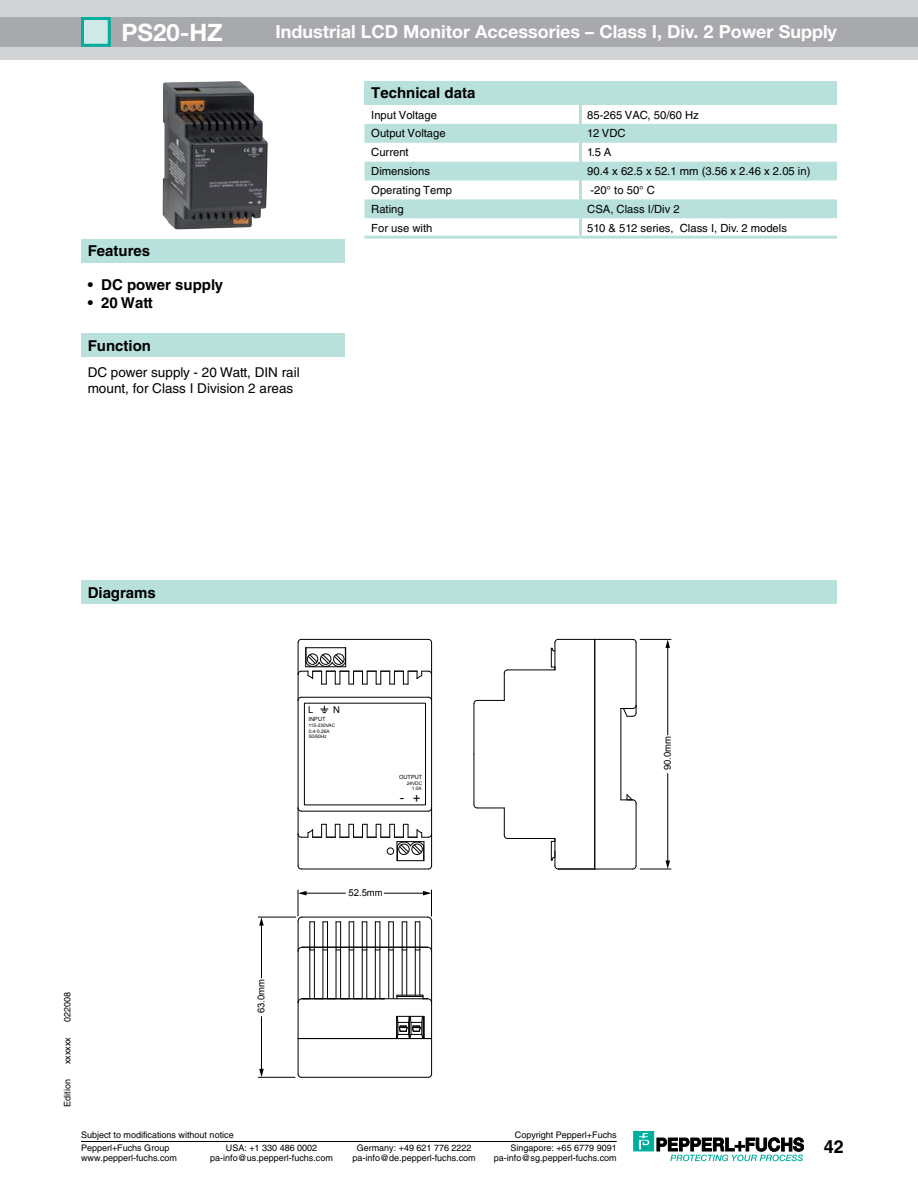
<style>
.page{position:relative;width:918px;height:1188px;background:#fff}
.page>*{position:absolute;margin:0;border:0;box-sizing:border-box;transform-origin:0 0}
.t1{font:700 24px "Helvetica Neue";color:#fff}
.t2{font:700 18px "Helvetica Neue";color:#fff}
.t3{font:700 18px "puf";color:#000}
.t4{font:700 15px "puf";color:#000}
.t5{font:13.5px/16.2px "puf";color:#000}
.t6{font:13.35px "Arial";color:#000}
.t7{font:11.25px "puf";color:#000}
.t8{font:9.45px "Arial";color:#000}
.t9{font:9px/9.9px "puf";color:#000}
.t10{font:5.7px "Arial";color:#000}
.t11{font:4.8px/5.7px "Arial";color:#000;text-align:right}
</style>
<div class="page">
<hr style="left:81px;top:1141px;width:536px;height:1px;background:#000">
<div style="left:633px;top:1131px;width:21px;height:20px;background:#00ae9d;border:1px solid #00ae9d"></div>
<svg style="left:638px;top:1132px;width:12px;height:18px"></svg>
<svg style="left:657px;top:1137px;width:147px;height:24px"></svg>
<div style="left:0;top:0;width:918px;height:60px;background:#d1d3d4"></div>
<div style="left:0;top:17px;width:918px;height:30px;background:#a7a9ac"></div>
<div style="left:81px;top:17px;width:30px;height:30px;background:#cfeae6;border:3px solid #00ae9d"></div>
<div style="left:364px;top:81px;width:473px;height:24px;background:#b8e1dc"></div>
<div style="left:81px;top:333px;width:263px;height:24px;background:#b8e1dc"></div>
<div style="left:81px;top:239px;width:263px;height:24px;background:#b8e1dc"></div>
<div style="left:81px;top:580px;width:756px;height:24px;background:#b8e1dc"></div>
<svg style="left:364px;top:124px;width:473px;height:94px;fill:#b8e1dc"></svg>
<hr style="left:579px;top:105px;width:3px;height:19px;background:#b8e1dc">
<hr style="left:579px;top:124px;width:3px;height:19px;background:#b8e1dc">
<hr style="left:579px;top:143px;width:3px;height:19px;background:#b8e1dc">
<hr style="left:579px;top:162px;width:3px;height:19px;background:#b8e1dc">
<hr style="left:579px;top:181px;width:3px;height:18px;background:#b8e1dc">
<hr style="left:579px;top:199px;width:3px;height:19px;background:#b8e1dc">
<hr style="left:579px;top:218px;width:3px;height:18px;background:#b8e1dc">
<hr style="left:364px;top:236px;width:216px;height:3px;background:#b8e1dc">
<hr style="left:580px;top:236px;width:257px;height:3px;background:#b8e1dc">
<img style="left:163px;top:81px;width:105px;height:148px">
<div style="left:304px;top:703px;width:122px;height:102px;border:1px solid #000"></div>
<hr style="left:384px;top:998px;width:39px;height:1px;background:#000">
<hr style="left:301px;top:1077px;width:127px;height:1px;background:#000">
<hr style="left:298px;top:1039px;width:1px;height:35px;background:#000">
<hr style="left:258px;top:917px;width:38px;height:1px;background:#000">
<hr style="left:258px;top:1077px;width:37px;height:1px;background:#000">
<hr style="left:261px;top:924px;width:1px;height:54px;background:#000">
<svg style="left:259px;top:917px;width:5px;height:9px"></svg>
<hr style="left:261px;top:1017px;width:1px;height:53px;background:#000">
<svg style="left:259px;top:1069px;width:5px;height:8px"></svg>
<svg style="left:297px;top:1073px;width:5px;height:5px"></svg>
<hr style="left:402px;top:947px;width:1px;height:48px;background:#000">
<hr style="left:375px;top:947px;width:1px;height:52px;background:#000">
<hr style="left:380px;top:947px;width:1px;height:52px;background:#000">
<hr style="left:362px;top:947px;width:1px;height:52px;background:#000">
<hr style="left:366px;top:947px;width:1px;height:52px;background:#000">
<hr style="left:349px;top:947px;width:1px;height:52px;background:#000">
<hr style="left:353px;top:947px;width:1px;height:52px;background:#000">
<hr style="left:336px;top:947px;width:1px;height:52px;background:#000">
<hr style="left:340px;top:947px;width:1px;height:52px;background:#000">
<hr style="left:323px;top:947px;width:1px;height:52px;background:#000">
<hr style="left:327px;top:947px;width:1px;height:52px;background:#000">
<hr style="left:314px;top:947px;width:1px;height:52px;background:#000">
<hr style="left:309px;top:947px;width:1px;height:52px;background:#000">
<hr style="left:298px;top:951px;width:1px;height:52px;background:#000">
<hr style="left:388px;top:947px;width:1px;height:51px;background:#000">
<hr style="left:393px;top:947px;width:1px;height:51px;background:#000">
<hr style="left:298px;top:1038px;width:99px;height:1px;background:#000">
<hr style="left:298px;top:1003px;width:1px;height:36px;background:#000">
<svg style="left:297px;top:998px;width:87px;height:5px"></svg>
<hr style="left:298px;top:700px;width:1px;height:108px;background:#000">
<hr style="left:431px;top:1039px;width:1px;height:35px;background:#000">
<hr style="left:419px;top:947px;width:1px;height:48px;background:#000">
<hr style="left:415px;top:947px;width:1px;height:48px;background:#000">
<hr style="left:406px;top:947px;width:1px;height:48px;background:#000">
<hr style="left:431px;top:951px;width:1px;height:52px;background:#000">
<hr style="left:431px;top:1003px;width:1px;height:36px;background:#000">
<svg style="left:396px;top:1015px;width:36px;height:25px"></svg>
<svg style="left:397px;top:995px;width:35px;height:7px"></svg>
<svg style="left:297px;top:890px;width:135px;height:62px"></svg>
<hr style="left:431px;top:921px;width:1px;height:30px;background:#000">
<hr style="left:595px;top:639px;width:38px;height:1px;background:#000">
<hr style="left:595px;top:869px;width:38px;height:1px;background:#000">
<hr style="left:594px;top:639px;width:1px;height:230px;background:#000">
<hr style="left:621px;top:709px;width:1px;height:91px;background:#000">
<hr style="left:474px;top:704px;width:1px;height:50px;background:#000">
<hr style="left:431px;top:700px;width:1px;height:108px;background:#000">
<hr style="left:508px;top:838px;width:47px;height:1px;background:#000">
<hr style="left:474px;top:754px;width:1px;height:51px;background:#000">
<svg style="left:297px;top:807px;width:135px;height:63px"></svg>
<svg style="left:473px;top:804px;width:35px;height:35px"></svg>
<hr style="left:558px;top:869px;width:37px;height:1px;background:#000">
<svg style="left:551px;top:838px;width:8px;height:32px"></svg>
<hr style="left:508px;top:670px;width:47px;height:1px;background:#000">
<svg style="left:297px;top:639px;width:135px;height:74px"></svg>
<svg style="left:473px;top:669px;width:35px;height:35px"></svg>
<hr style="left:558px;top:639px;width:37px;height:1px;background:#000">
<svg style="left:551px;top:639px;width:8px;height:31px"></svg>
<hr style="left:640px;top:869px;width:31px;height:1px;background:#000">
<hr style="left:640px;top:639px;width:31px;height:1px;background:#000">
<hr style="left:667px;top:774px;width:1px;height:88px;background:#000">
<svg style="left:666px;top:860px;width:4px;height:9px"></svg>
<hr style="left:667px;top:646px;width:1px;height:89px;background:#000">
<svg style="left:665px;top:639px;width:5px;height:9px"></svg>
<hr style="left:636px;top:803px;width:1px;height:63px;background:#000">
<svg style="left:632px;top:865px;width:5px;height:5px"></svg>
<svg style="left:621px;top:794px;width:16px;height:10px"></svg>
<hr style="left:636px;top:643px;width:1px;height:62px;background:#000">
<svg style="left:621px;top:704px;width:16px;height:13px"></svg>
<h1 class="t1" style="left:122px;top:18px;width:103px">PS20-HZ</h1>
<h2 class="t2" style="left:275px;top:20px;width:563px">Industrial LCD Monitor Accessories – Class I, Div. 2 Power Supply</h2>
<h3 class="t4" style="left:371px;top:84px;width:106px">Technical data</h3>
<h3 class="t4" style="left:88px;top:242px;width:64px">Features</h3>
<h3 class="t4" style="left:88px;top:276px;width:137px">• DC power supply</h3>
<h3 class="t4" style="left:88px;top:294px;width:67px">• 20 Watt</h3>
<h3 class="t4" style="left:88px;top:336px;width:65px">Function</h3>
<h3 class="t5" style="left:88px;top:364px;width:214px">DC power supply - 20 Watt, DIN rail mount, for Class I Division 2 areas</h3>
<p class="t7" style="left:371px;top:108px;width:67px">Input Voltage</p>
<p class="t7" style="left:587px;top:108px;width:113px">85-265 VAC, 50/60 Hz</p>
<p class="t7" style="left:371px;top:127px;width:76px">Output Voltage</p>
<p class="t7" style="left:587px;top:127px;width:40px">12 VDC</p>
<p class="t7" style="left:371px;top:146px;width:39px">Current</p>
<p class="t7" style="left:587px;top:146px;width:26px">1.5 A</p>
<p class="t7" style="left:371px;top:165px;width:60px">Dimensions</p>
<p class="t7" style="left:587px;top:165px;width:225px">90.4 x 62.5 x 52.1 mm (3.56 x 2.46 x 2.05 in)</p>
<p class="t7" style="left:371px;top:184px;width:82px">Operating Temp</p>
<p class="t7" style="left:590px;top:184px;width:66px">-20° to 50° C</p>
<p class="t7" style="left:371px;top:202px;width:34px">Rating</p>
<p class="t7" style="left:587px;top:202px;width:94px">CSA, Class I/Div 2</p>
<p class="t7" style="left:371px;top:221px;width:63px">For use with</p>
<p class="t7" style="left:587px;top:221px;width:201px">510 &amp; 512 series, Class I, Div. 2 models</p>
<h3 class="t4" style="left:88px;top:583px;width:70px">Diagrams</h3>
<p class="t8" style="left:308px;top:703px;width:7px">L</p>
<p class="t8" style="left:333px;top:703px;width:8px">N</p>
<p class="t10" style="left:309px;top:715px;width:19px">INPUT</p>
<p class="t11" style="left:309px;top:723px;width:28px;text-align:left">115-230VAC<br>0.4-0.26A<br>50/60Hz</p>
<p class="t10" style="left:399px;top:773px;width:25px">OUTPUT</p>
<p class="t11" style="left:407px;top:780px;width:17px">24VDC<br>1.0A</p>
<h3 class="t6" style="left:400px;top:788px;width:6px">-</h3>
<h3 class="t6" style="left:413px;top:790px;width:9px">+</h3>
<p class="t8" style="left:661px;top:770px;width:36px;rotate:-90deg">90.0mm</p>
<p class="t8" style="left:348px;top:887px;width:36px">52.5mm</p>
<p class="t9" style="left:62px;top:1022px;width:32px;rotate:-90deg">022008</p>
<p class="t9" style="left:62px;top:1064px;width:28px;rotate:-90deg">xxxxxx</p>
<p class="t9" style="left:62px;top:1107px;width:29px;rotate:-90deg">Edition</p>
<p class="t8" style="left:255px;top:1013px;width:36px;rotate:-90deg">63.0mm</p>
<p class="t9" style="left:81px;top:1128px;width:154px;line-height:13.2px">Subject to modifications without notice<br>Pepperl+Fuchs Group</p>
<p class="t9" style="left:81px;top:1153px;width:98px">www.pepperl-fuchs.com</p>
<p class="t9" style="left:210px;top:1143px;width:124px;text-align:center">USA: +1 330 486 0002 pa-info@us.pepperl-fuchs.com</p>
<p class="t9" style="left:352px;top:1153px;width:125px">pa-info@de.pepperl-fuchs.com</p>
<p class="t9" style="left:494px;top:1143px;width:124px;text-align:right">Singapore: +65 6779 9091 pa-info@sg.pepperl-fuchs.com</p>
<p class="t9" style="left:515px;top:1130px;width:103px">Copyright Pepperl+Fuchs</p>
<p class="t9" style="left:357px;top:1143px;width:116px">Germany: +49 621 776 2222</p>
<h2 class="t3" style="left:824px;top:1136px;width:22px">42</h2>
</div>
